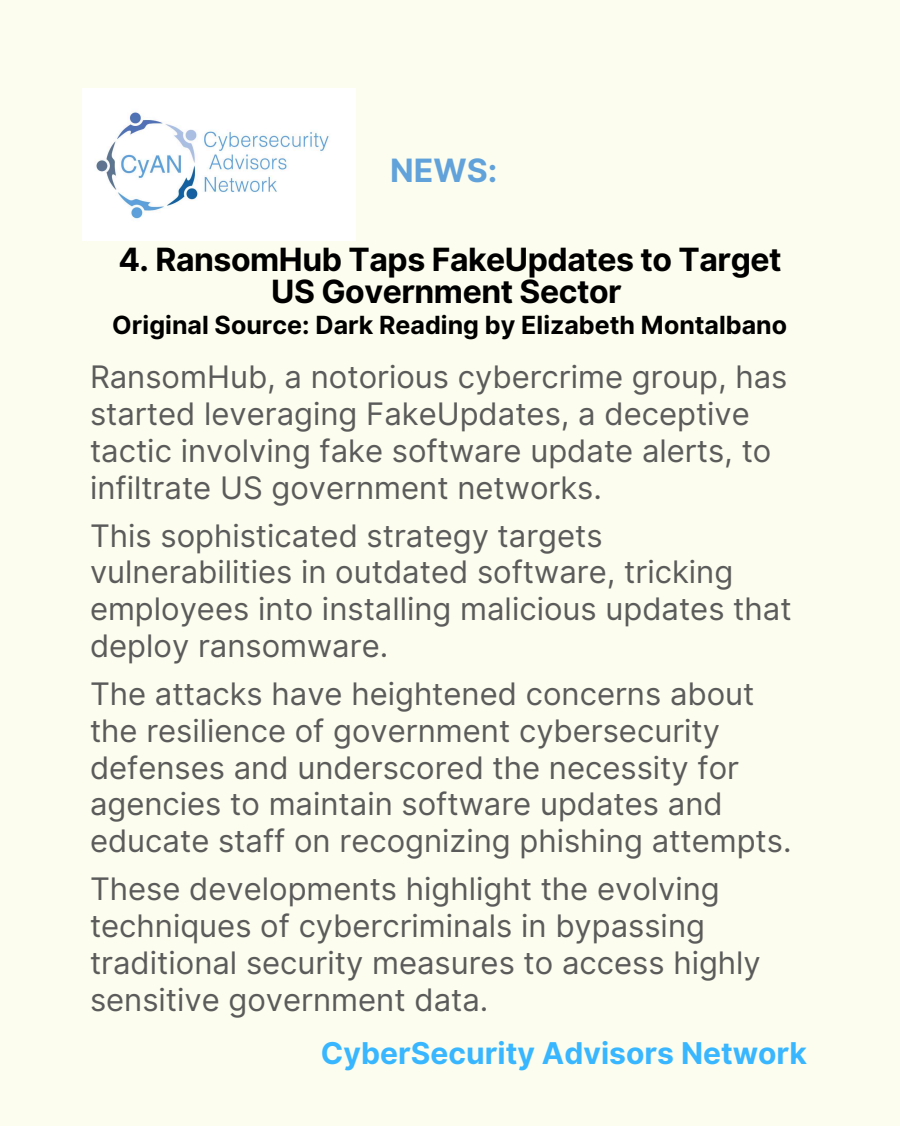
<style>
.page{position:relative;width:900px;height:1126px;background:#fff}
.page>*{position:absolute;margin:0;border:0;box-sizing:border-box;transform-origin:0 0}
.t1{font:700 32.1px "Inter";color:#62a2db}
.t2{font:700 32px/31.7px "Inter";letter-spacing:-.015em;color:#000;text-align:center}
.t3{font:31px/36.8px "Inter";color:#5b5b5b}
.t4{font:700 30px "Inter";color:#38b6ff}
.t5{font:700 25px "Inter";color:#000}
</style>
<div class="page">
<div style="left:0;top:0;width:900px;height:1125px;background:#fcfdee"></div>
<img style="left:82px;top:89px;width:274px;height:151px">
<p class="t1" style="left:390px;top:151px;width:109px">NEWS:</p>
<p class="t2" style="left:118px;top:244px;width:665px">4. RansomHub Taps FakeUpdates to Target<br>US Government Sector</p>
<p class="t5" style="left:112px;top:309px;width:676px">Original Source: Dark Reading by Elizabeth Montalbano</p>
<p class="t3" style="left:90px;top:358px;width:699px">RansomHub, a notorious cybercrime group, has started leveraging FakeUpdates, a deceptive tactic involving fake software update alerts, to infiltrate US government networks.</p>
<p class="t3" style="left:90px;top:516px;width:703px">This sophisticated strategy targets vulnerabilities in outdated software, tricking employees into installing malicious updates that deploy ransomware.</p>
<p class="t3" style="left:90px;top:675px;width:703px">The attacks have heightened concerns about the resilience of government cybersecurity defenses and underscored the necessity for agencies to maintain software updates and educate staff on recognizing phishing attempts.</p>
<p class="t3" style="left:90px;top:870px;width:672px">These developments highlight the evolving techniques of cybercriminals in bypassing traditional security measures to access highly sensitive government data.</p>
<p class="t4" style="left:321px;top:1034px;width:488px">CyberSecurity Advisors Network</p>
</div>
